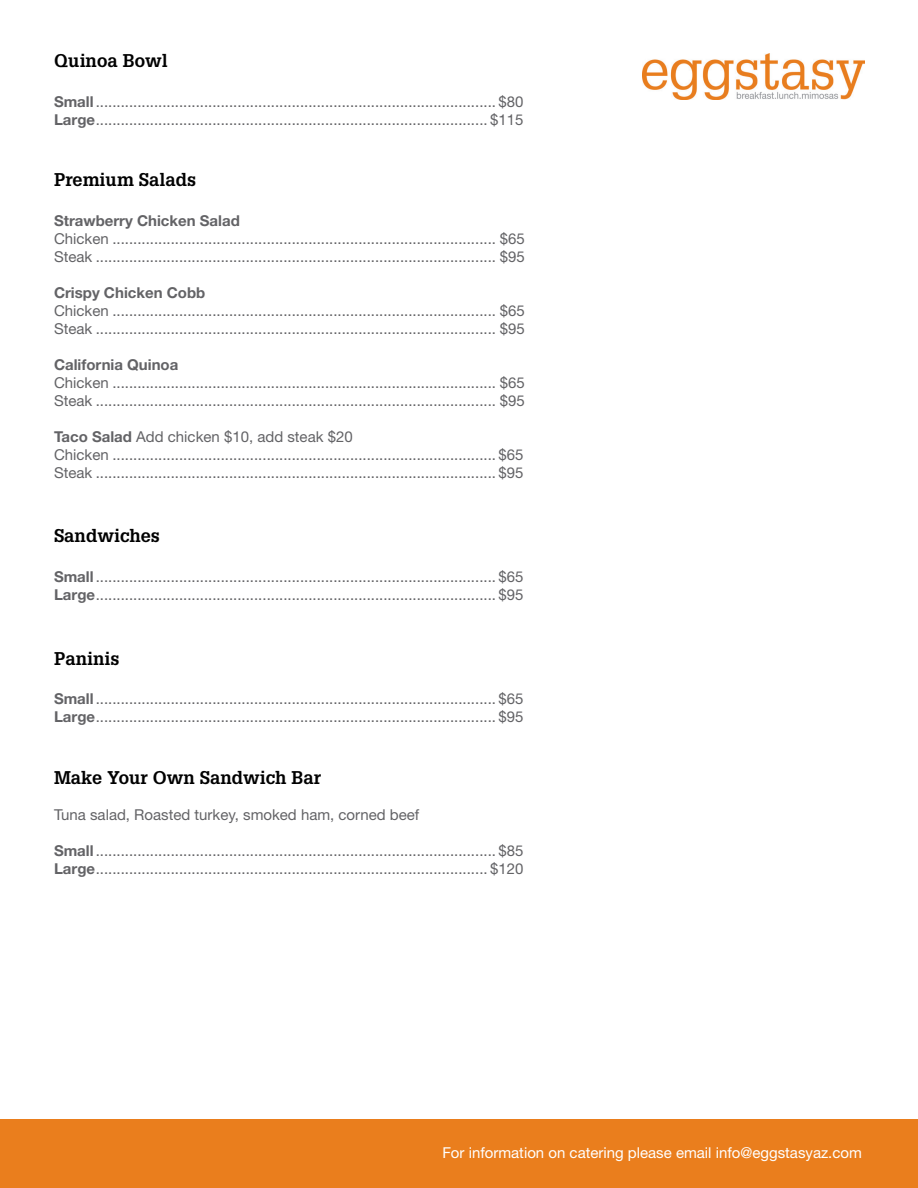
<style>
.page{position:relative;width:918px;height:1188px;background:#fff}
.page>*{position:absolute;margin:0;border:0;box-sizing:border-box;transform-origin:0 0}
.t1{font:700 18px "Glypha";color:#000}
.t2{font:15px "Helvetica Neue";color:#636366}
.t3{font:700 15px "Helvetica Neue";color:#636366}
.t4{font:15px "Helvetica Neue";color:#fff}
.s1{font-weight:700}
</style>
<div class="page">
<img style="left:643px;top:54px;width:221px;height:45px">
<div style="left:0;top:1119px;width:918px;height:69px;background:#ea7e1d"></div>
<p class="t1" style="left:54px;top:49px;width:115px">Quinoa Bowl</p>
<p class="t2" style="left:54px;top:92px;width:471px"><span class="s1">Small</span>................................................................................................ $80</p>
<p class="t2" style="left:54px;top:110px;width:471px"><span class="s1">Large</span>.............................................................................................. $115</p>
<p class="t1" style="left:54px;top:168px;width:144px">Premium Salads</p>
<p class="t3" style="left:54px;top:211px;width:187px">Strawberry Chicken Salad</p>
<p class="t2" style="left:54px;top:229px;width:472px">Chicken ............................................................................................ $65</p>
<p class="t2" style="left:54px;top:247px;width:472px">Steak ................................................................................................ $95</p>
<p class="t3" style="left:54px;top:283px;width:153px">Crispy Chicken Cobb</p>
<p class="t2" style="left:54px;top:301px;width:472px">Chicken ............................................................................................ $65</p>
<p class="t2" style="left:54px;top:319px;width:472px">Steak ................................................................................................ $95</p>
<p class="t3" style="left:54px;top:355px;width:126px">California Quinoa</p>
<p class="t2" style="left:54px;top:373px;width:472px">Chicken ............................................................................................ $65</p>
<p class="t2" style="left:54px;top:391px;width:472px">Steak ................................................................................................ $95</p>
<p class="t2" style="left:54px;top:427px;width:300px"><span class="s1">Taco Salad</span> Add chicken $10, add steak $20</p>
<p class="t2" style="left:54px;top:445px;width:471px">Chicken ............................................................................................ $65</p>
<p class="t2" style="left:54px;top:463px;width:471px">Steak ................................................................................................ $95</p>
<p class="t1" style="left:54px;top:525px;width:107px">Sandwiches</p>
<p class="t2" style="left:54px;top:568px;width:471px"><span class="s1">Small</span>................................................................................................ $65</p>
<p class="t2" style="left:54px;top:586px;width:471px"><span class="s1">Large</span>................................................................................................ $95</p>
<p class="t1" style="left:54px;top:647px;width:67px">Paninis</p>
<p class="t2" style="left:54px;top:690px;width:471px"><span class="s1">Small</span>................................................................................................ $65</p>
<p class="t2" style="left:54px;top:708px;width:471px"><span class="s1">Large</span>................................................................................................ $95</p>
<p class="t1" style="left:54px;top:766px;width:269px">Make Your Own Sandwich Bar</p>
<p class="t2" style="left:54px;top:805px;width:367px">Tuna salad, Roasted turkey, smoked ham, corned beef</p>
<p class="t2" style="left:54px;top:841px;width:471px"><span class="s1">Small</span>................................................................................................ $85</p>
<p class="t2" style="left:54px;top:859px;width:471px"><span class="s1">Large</span>.............................................................................................. $120</p>
<p class="t4" style="left:442px;top:1144px;width:421px">For information on catering please email info@eggstasyaz.com</p>
</div>
